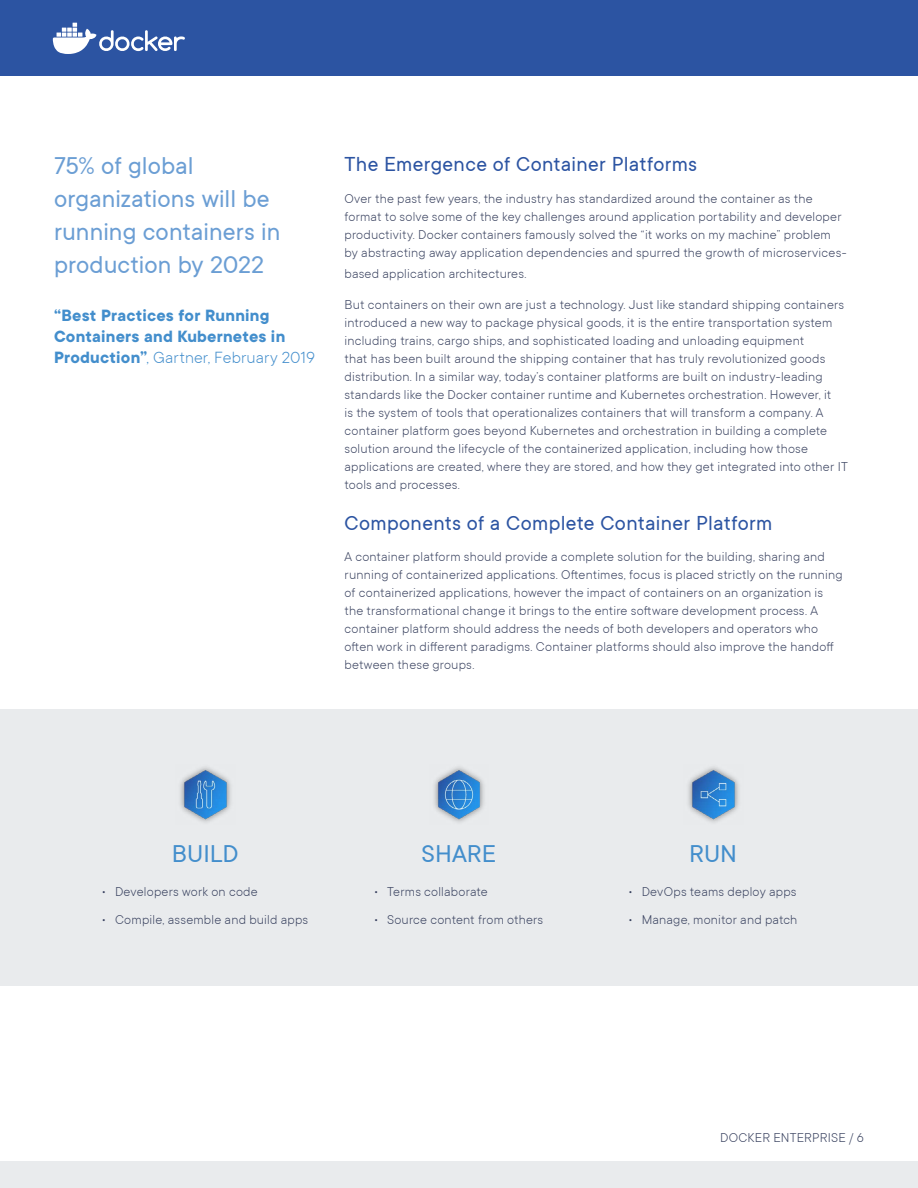
<style>
.page{position:relative;width:918px;height:1188px;background:#fff}
.page>*{position:absolute;margin:0;border:0;box-sizing:border-box;transform-origin:0 0}
.t1{font:27px/33px "TT Commons";color:#6b9ed4}
.t2{font:27px "TT Commons";letter-spacing:.005em;color:#438ecc}
.t3{font:22.5px "TT Commons";letter-spacing:.015em;color:#2c54a2}
.t4{font:700 18px/21px "TT Commons";letter-spacing:.01em;color:#438ecc}
.t5{font:300 14.25px/18px "TT Commons";letter-spacing:.015em;color:#353e5c}
.s1{font-weight:300}
</style>
<div class="page">
<div style="left:0;top:0;width:918px;height:76px;background:#2c54a2"></div>
<svg style="left:53px;top:23px;width:132px;height:31px"></svg>
<div style="left:0;top:1161px;width:918px;height:27px;background:#e9ebed"></div>
<div style="left:0;top:709px;width:918px;height:276px;background:#e9ebed"></div>
<img style="left:180px;top:767px;width:51px;height:55px">
<img style="left:434px;top:767px;width:50px;height:55px">
<img style="left:688px;top:767px;width:51px;height:55px">
<h1 class="t1" style="left:54px;top:150px;width:228px">75% of global organizations will be running containers in production by 2022</h1>
<p class="t4" style="left:54px;top:306px;width:263px">“Best Practices for Running<br>Containers and Kubernetes in<br>Production”<span class="s1">, Gartner, February 2019</span></p>
<h2 class="t3" style="left:345px;top:152px;width:354px">The Emergence of Container Platforms</h2>
<p class="t5" style="left:345px;top:189px;width:504px">Over the past few years, the industry has standardized around the container as the format to solve some of the key challenges around application portability and developer productivity. Docker containers famously solved the “it works on my machine” problem by abstracting away application dependencies and spurred the growth of microservices-</p>
<p class="t5" style="left:345px;top:264px;width:183px">based application architectures.</p>
<p class="t5" style="left:345px;top:296px;width:505px">But containers on their own are just a technology. Just like standard shipping containers introduced a new way to package physical goods, it is the entire transportation system including trains, cargo ships, and sophisticated loading and unloading equipment<br>that has been built around the shipping container that has truly revolutionized goods distribution. In a similar way, today’s container platforms are built on industry-leading standards like the Docker container runtime and Kubernetes orchestration. However, it<br>is the system of tools that operationalizes containers that will transform a company. A container platform goes beyond Kubernetes and orchestration in building a complete solution around the lifecycle of the containerized application, including how those applications are created, where they are stored, and how they get integrated into other IT tools and processes.</p>
<h2 class="t3" style="left:345px;top:511px;width:429px">Components of a Complete Container Platform</h2>
<p class="t5" style="left:345px;top:548px;width:500px">A container platform should provide a complete solution for the building, sharing and running of containerized applications. Oftentimes, focus is placed strictly on the running of containerized applications, however the impact of containers on an organization is the transformational change it brings to the entire software development process. A container platform should address the needs of both developers and operators who often work in different paradigms. Container platforms should also improve the handoff between these groups.</p>
<h1 class="t2" style="left:172px;top:839px;width:68px">BUILD</h1>
<p class="t5" style="left:102px;top:883px;width:158px">• Developers work on code</p>
<p class="t5" style="left:102px;top:910px;width:208px">• Compile, assemble and build apps</p>
<h1 class="t2" style="left:422px;top:839px;width:76px">SHARE</h1>
<p class="t5" style="left:374px;top:883px;width:116px">• Terms collaborate</p>
<p class="t5" style="left:374px;top:910px;width:171px">• Source content from others</p>
<h1 class="t2" style="left:689px;top:839px;width:50px">RUN</h1>
<p class="t5" style="left:628px;top:883px;width:170px">• DevOps teams deploy apps</p>
<p class="t5" style="left:628px;top:910px;width:171px">• Manage, monitor and patch</p>
<p class="t5" style="left:720px;top:1128px;width:145px">DOCKER ENTERPRISE / 6</p>
</div>
